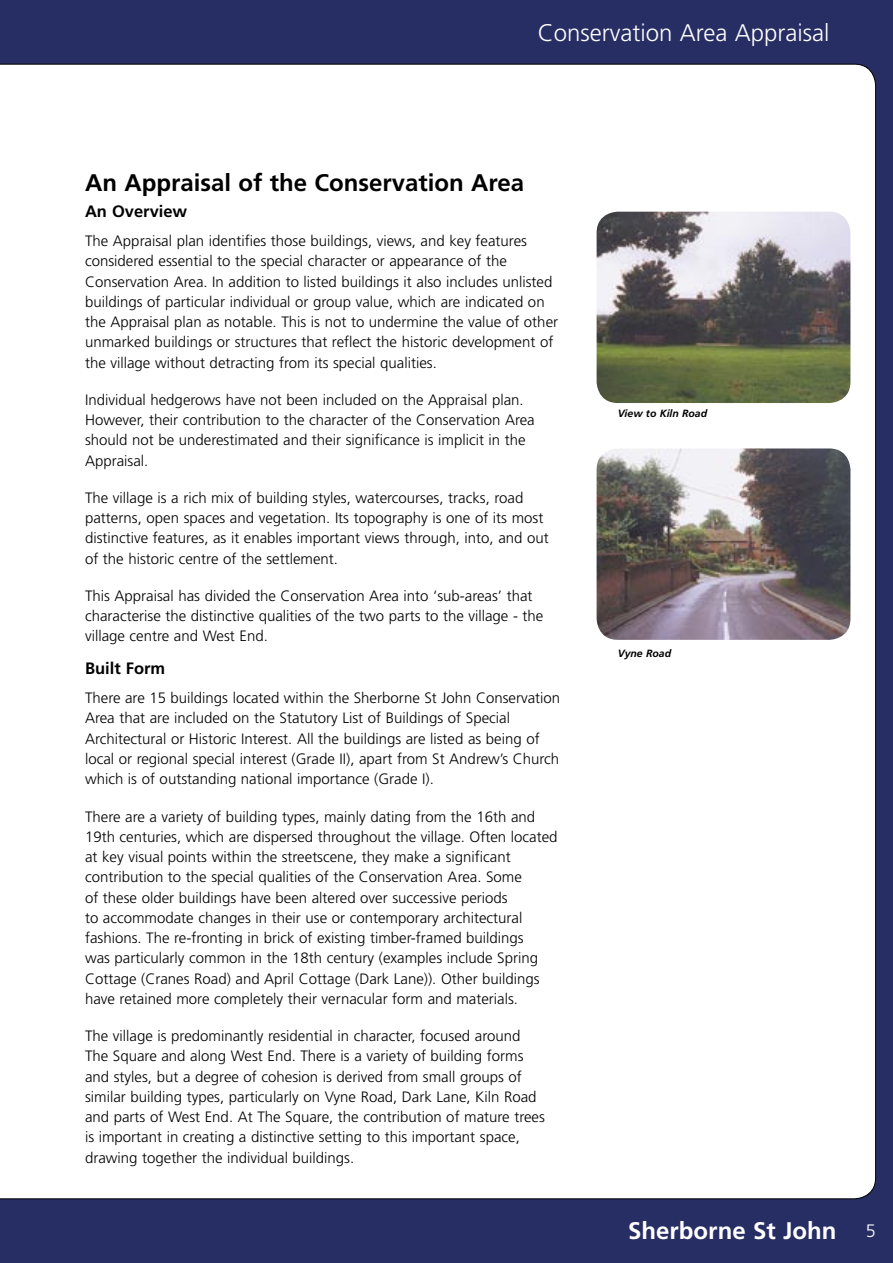
<style>
.page{position:relative;width:893px;height:1263px;background:#272e64}
.page>*{position:absolute;margin:0;border:0;box-sizing:border-box;transform-origin:0 0}
._1__Title{font:700 24px "Frutiger LT";color:#000}
.t1{font:300 24px "Frutiger LT";color:#fff}
.t2{font:700 24px "Frutiger LT";color:#fff}
.t3{font:300 18px "Frutiger LT";color:#fff}
._2__Sub_Head{font:700 16.5px "Frutiger LT";color:#000}
._1_Body{font:300 15px/20.2px "Frutiger LT";color:#000}
.captions{font:italic 700 10.5px "Frutiger LT";color:#000}
</style>
<div class="page">
<div style="left:0;top:63px;width:876px;height:1136px;background:#fff"></div>
<img style="left:597px;top:212px;width:253px;height:191px">
<img style="left:597px;top:448px;width:253px;height:192px">
<p class="t1" style="left:538px;top:19px;width:293px">Conservation Area Appraisal</p>
<p class="_1__Title" style="left:85px;top:168px;width:441px">An Appraisal of the Conservation Area</p>
<p class="_2__Sub_Head" style="left:85px;top:202px;width:104px">An Overview</p>
<p class="_1_Body" style="left:85px;top:231px;width:475px">The Appraisal plan identifies those buildings, views, and key features considered essential to the special character or appearance of the Conservation Area. In addition to listed buildings it also includes unlisted buildings of particular individual or group value, which are indicated on the Appraisal plan as notable. This is not to undermine the value of other unmarked buildings or structures that reflect the historic development of the village without detracting from its special qualities.</p>
<p class="_1_Body" style="left:85px;top:390px;width:451px">Individual hedgerows have not been included on the Appraisal plan.<br>However, their contribution to the character of the Conservation Area should not be underestimated and their significance is implicit in the Appraisal.</p>
<p class="_1_Body" style="left:85px;top:488px;width:465px">The village is a rich mix of building styles, watercourses, tracks, road patterns, open spaces and vegetation. Its topography is one of its most distinctive features, as it enables important views through, into, and out of the historic centre of the settlement.</p>
<p class="_1_Body" style="left:85px;top:586px;width:460px">This Appraisal has divided the Conservation Area into ‘sub-areas’ that characterise the distinctive qualities of the two parts to the village - the village centre and West End.</p>
<p class="_2__Sub_Head" style="left:85px;top:659px;width:82px">Built Form</p>
<p class="_1_Body" style="left:85px;top:688px;width:477px">There are 15 buildings located within the Sherborne St John Conservation Area that are included on the Statutory List of Buildings of Special Architectural or Historic Interest. All the buildings are listed as being of local or regional special interest (Grade II), apart from St Andrew’s Church which is of outstanding national importance (Grade I).</p>
<p class="_1_Body" style="left:85px;top:806px;width:474px">There are a variety of building types, mainly dating from the 16th and 19th centuries, which are dispersed throughout the village. Often located at key visual points within the streetscene, they make a significant contribution to the special qualities of the Conservation Area. Some<br>of these older buildings have been altered over successive periods<br>to accommodate changes in their use or contemporary architectural fashions. The re-fronting in brick of existing timber-framed buildings<br>was particularly common in the 18th century (examples include Spring Cottage (Cranes Road) and April Cottage (Dark Lane)). Other buildings have retained more completely their vernacular form and materials.</p>
<p class="_1_Body" style="left:85px;top:1026px;width:461px">The village is predominantly residential in character, focused around The Square and along West End. There is a variety of building forms and styles, but a degree of cohesion is derived from small groups of similar building types, particularly on Vyne Road, Dark Lane, Kiln Road and parts of West End. At The Square, the contribution of mature trees is important in creating a distinctive setting to this important space, drawing together the individual buildings.</p>
<p class="captions" style="left:618px;top:408px;width:91px">View to Kiln Road</p>
<p class="captions" style="left:618px;top:647px;width:55px">Vyne Road</p>
<p class="t2" style="left:628px;top:1216px;width:210px">Sherborne St John</p>
<p class="t3" style="left:866px;top:1220px;width:12px">5</p>
</div>
